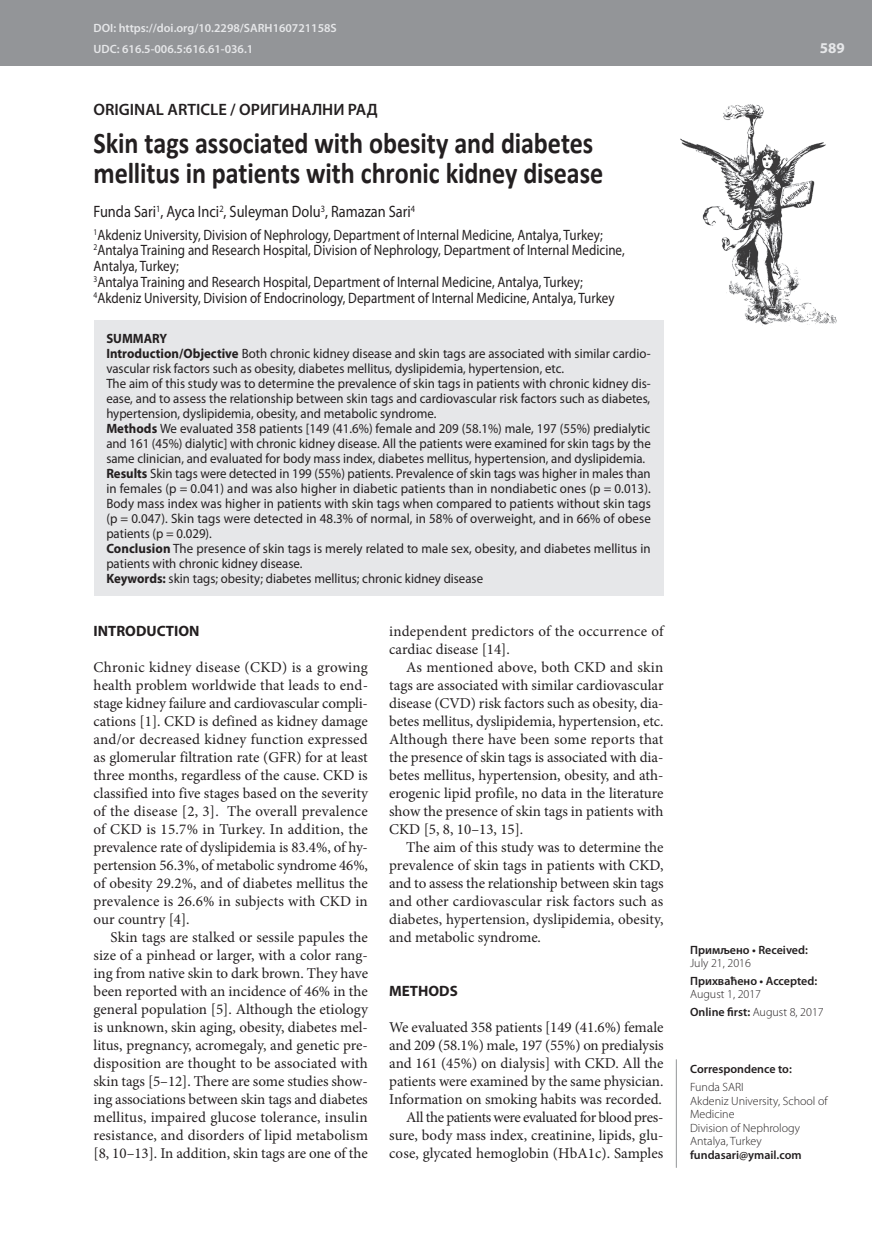
<style>
.page{position:relative;width:872px;height:1234px;background:#fff}
.page>*{position:absolute;margin:0;border:0;box-sizing:border-box;transform-origin:0 0}
.t1{font:700 30px/30px "Calibri";letter-spacing:-.005em;color:#231f20;scale:.87 1}
.t2{font:16.5px "Myriad Pro";color:#231f20;scale:.87 1}
.t3{font:600 16.5px "Myriad Pro";color:#231f20}
.t4{font:15px/18px "Minion Pro";color:#231f20;text-align:justify}
.t5{font:15px/15.8px "Myriad Pro";color:#231f20;scale:.87 1}
.t6{font:700 15px "Myriad Pro";color:#231f20}
.t7{font:700 15px "Myriad Pro";color:#e6e7e9}
.t8{font:13.5px/15px "Myriad Pro";color:#231f20;scale:.95 1}
.t9{font:300 12px/13.5px "Myriad Pro";color:#231f20}
.t10{font:600 12px "Myriad Pro";color:#231f20}
.t11{font:600 12px/21.3px "Myriad Pro";color:#e6e7e9}
.s1{font-weight:700}
.s2{font-weight:600}
</style>
<div class="page">
<div style="left:0;top:0;width:872px;height:66px;background:#939598"></div>
<img style="left:680px;top:104px;width:157px;height:221px">
<hr style="left:676px;top:1059px;width:1px;height:108px;background:#939598">
<div style="left:94px;top:320px;width:569px;height:275px;background:#e6e7e9"></div>
<p class="t11" style="left:94px;top:17px;width:245px">DOI: https://doi.org/10.2298/SARH160721158S<br>UDC: 616.5-006.5:616.61-036.1</p>
<p class="t3" style="left:94px;top:98px;width:286px">ORIGINAL ARTICLE / ОРИГИНАЛНИ РАД</p>
<h1 class="t1" style="left:94px;top:128px;width:587px">Skin tags associated with obesity and diabetes mellitus in patients with chronic kidney disease</h1>
<p class="t2" style="left:94px;top:202px;width:371px">Funda Sari<sup>1</sup>, Ayca Inci<sup>2</sup>, Suleyman Dolu<sup>3</sup>, Ramazan Sari<sup>4</sup></p>
<p class="t5" style="left:94px;top:226px;width:612px"><sup>1</sup>Akdeniz University, Division of Nephrology, Department of Internal Medicine, Antalya, Turkey; <sup>2</sup>Antalya Training and Research Hospital, Division of Nephrology, Department of Internal Medicine, Antalya, Turkey;<br><sup>3</sup>Antalya Training and Research Hospital, Department of Internal Medicine, Antalya, Turkey; <sup>4</sup>Akdeniz University, Division of Endocrinology, Department of Internal Medicine, Antalya, Turkey</p>
<p class="t8" style="left:106px;top:330px;width:575px"><span class="s1">SUMMARY<br>Introduction/Objective</span> Both chronic kidney disease and skin tags are associated with similar cardio&shy;vascular risk factors such as obesity, diabetes mellitus, dyslipidemia, hypertension, etc.<br>The aim of this study was to determine the prevalence of skin tags in patients with chronic kidney dis&shy;ease, and to assess the relationship between skin tags and cardiovascular risk factors such as diabetes, hypertension, dyslipidemia, obesity, and metabolic syndrome.<br><span class="s1">Methods</span> We evaluated 358 patients [149 (41.6%) female and 209 (58.1%) male, 197 (55%) predialytic and 161 (45%) dialytic] with chronic kidney disease. All the patients were examined for skin tags by the same clinician, and evaluated for body mass index, diabetes mellitus, hypertension, and dyslipidemia.<br><span class="s1">Results</span> Skin tags were detected in 199 (55%) patients. Prevalence of skin tags was higher in males than in females (p = 0.041) and was also higher in diabetic patients than in nondiabetic ones (p = 0.013).<br>Body mass index was higher in patients with skin tags when compared to patients without skin tags (p = 0.047). Skin tags were detected in 48.3% of normal, in 58% of overweight, and in 66% of obese patients (p = 0.029).<br><span class="s1">Conclusion</span> The presence of skin tags is merely related to male sex, obesity, and diabetes mellitus in patients with chronic kidney disease.<br><span class="s1">Keywords:</span> skin tags; obesity; diabetes mellitus; chronic kidney disease</p>
<p class="t6" style="left:94px;top:621px;width:107px">INTRODUCTION</p>
<p class="t4" style="left:94px;top:658px;width:276px">Chronic kidney disease (CKD) is a growing health problem worldwide that leads to end&shy;stage kidney failure and cardiovascular compli&shy;cations [1]. CKD is defined as kidney damage and/or decreased kidney function expressed as glomerular filtration rate (GFR) for at least three months, regardless of the cause. CKD is classified into five stages based on the severity of the disease [2, 3]. The overall prevalence of CKD is 15.7% in Turkey. In addition, the prevalence rate of dyslipidemia is 83.4%, of hy&shy;pertension 56.3%, of metabolic syndrome 46%, of obesity 29.2%, and of diabetes mellitus the prevalence is 26.6% in subjects with CKD in our country [4].</p>
<p class="t4" style="left:94px;top:928px;width:276px;text-indent:17px">Skin tags are stalked or sessile papules the size of a pinhead or larger, with a color rang&shy;ing from native skin to dark brown. They have been reported with an incidence of 46% in the general population [5]. Although the etiology is unknown, skin aging, obesity, diabetes mel&shy;litus, pregnancy, acromegaly, and genetic pre&shy;disposition are thought to be associated with skin tags [5–12]. There are some studies show&shy;ing associations between skin tags and diabetes mellitus, impaired glucose tolerance, insulin resistance, and disorders of lipid metabolism [8, 10–13]. In addition, skin tags are one of the</p>
<p class="t4" style="left:389px;top:622px;width:276px">independent predictors of the occurrence of cardiac disease [14].</p>
<p class="t4" style="left:389px;top:658px;width:276px;text-indent:17px">As mentioned above, both CKD and skin tags are associated with similar cardiovascular disease (CVD) risk factors such as obesity, dia&shy;betes mellitus, dyslipidemia, hypertension, etc.<br>Although there have been some reports that the presence of skin tags is associated with dia&shy;betes mellitus, hypertension, obesity, and ath&shy;erogenic lipid profile, no data in the literature show the presence of skin tags in patients with CKD [5, 8, 10–13, 15].</p>
<p class="t4" style="left:389px;top:838px;width:276px;text-indent:17px">The aim of this study was to determine the prevalence of skin tags in patients with CKD, and to assess the relationship between skin tags and other cardiovascular risk factors such as diabetes, hypertension, dyslipidemia, obesity, and metabolic syndrome.</p>
<p class="t6" style="left:389px;top:981px;width:70px">METHODS</p>
<p class="t4" style="left:389px;top:1018px;width:276px;text-align:right">We evaluated 358 patients [149 (41.6%) female and 209 (58.1%) male, 197 (55%) on predialysis and 161 (45%) on dialysis] with CKD. All the patients were examined by the same physician.<br>Information on smoking habits was recorded.<br>All the patients were evaluated for blood pres&shy;sure, body mass index, creatinine, lipids, glu&shy;cose, glycated hemoglobin (HbA1c). Samples</p>
<p class="t7" style="left:820px;top:38px;width:26px">589</p>
<p class="t10" style="left:690px;top:941px;width:119px">Примљено • Received:</p>
<p class="t9" style="left:690px;top:956px;width:62px">July 21, 2016</p>
<p class="t10" style="left:690px;top:972px;width:129px">Прихваћено • Accepted:</p>
<p class="t9" style="left:690px;top:985px;width:135px;line-height:17.7px">August 1, 2017<br><span class="s2">Online first:</span> August 8, 2017</p>
<p class="t10" style="left:690px;top:1061px;width:103px">Correspondence to:</p>
<p class="t9" style="left:690px;top:1080px;width:139px">Funda SARI<br>Akdeniz University, School of<br>Medicine<br>Division of Nephrology<br>Antalya, Turkey</p>
<p class="t10" style="left:690px;top:1146px;width:113px">fundasari@ymail.com</p>
</div>
